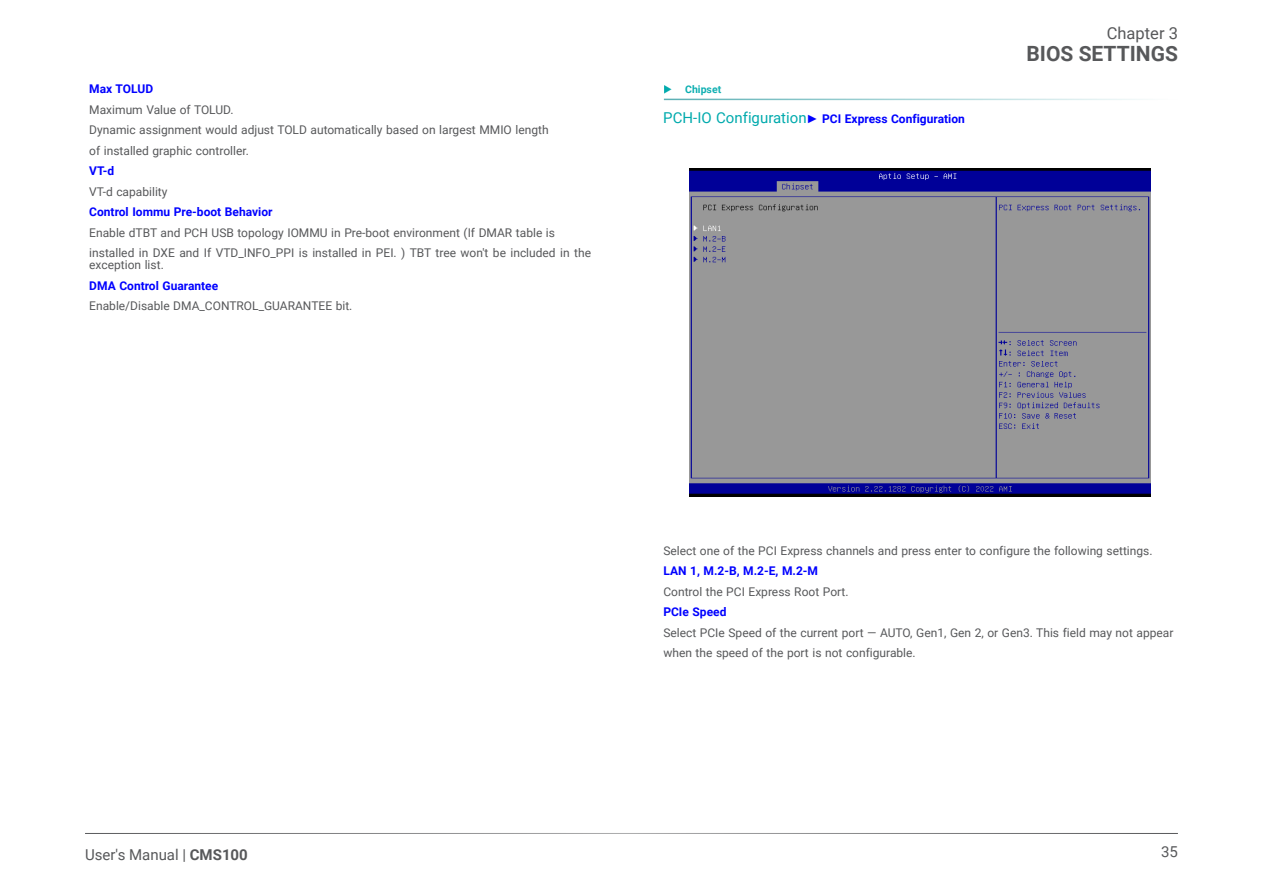
<style>
.page{position:relative;width:1263px;height:893px;background:#fff}
.page>*{position:absolute;margin:0;border:0;box-sizing:border-box;transform-origin:0 0}
.t1{font:700 21px "Roboto";color:#57585a}
.t2{font:16.5px "Roboto";color:#57585a}
.t3{font:15px "Roboto";color:#57585a}
.BIOS_Item{font:12px/12px "Roboto";color:#57585a}
.BIOS_Item-2{font:700 12px "Roboto";color:#00f}
.Heading_3{font:700 12px "Roboto";color:#00f}
.t4{font:700 10.5px "Roboto";color:#00aaad}
.s1{font-weight:400;font-size:15px;color:#00aaad}
.s2{font-family:"Tahoma"}
.s3{font-weight:700}
</style>
<div class="page">
<hr style="left:85px;top:833px;width:1093px;height:1px;background:#57585a">
<hr style="left:664px;top:99px;width:514px;height:1px;background:#2e9aa0">
<img style="left:689px;top:168px;width:461px;height:329px">
<p class="BIOS_Item-2" style="left:89px;top:81px;width:65px">Max TOLUD</p>
<p class="BIOS_Item" style="left:89px;top:103px;width:146px">Maximum Value of TOLUD.</p>
<p class="BIOS_Item" style="left:89px;top:123px;width:461px">Dynamic assignment would adjust TOLD automatically based on largest MMIO length</p>
<p class="BIOS_Item" style="left:89px;top:144px;width:161px">of installed graphic controller.</p>
<p class="BIOS_Item-2" style="left:89px;top:163px;width:27px">VT-d</p>
<p class="BIOS_Item" style="left:89px;top:185px;width:80px">VT-d capability</p>
<p class="BIOS_Item-2" style="left:89px;top:204px;width:185px">Control Iommu Pre-boot Behavior</p>
<p class="BIOS_Item" style="left:89px;top:226px;width:467px">Enable dTBT and PCH USB topology IOMMU in Pre-boot environment (If DMAR table is</p>
<p class="BIOS_Item" style="left:89px;top:247px;width:503px">installed in DXE and If VTD_INFO_PPI is installed in PEI. ) TBT tree won't be included in the exception list.</p>
<p class="BIOS_Item-2" style="left:89px;top:277px;width:130px">DMA Control Guarantee</p>
<p class="BIOS_Item" style="left:89px;top:300px;width:265px">Enable/Disable DMA_CONTROL_GUARANTEE bit.</p>
<p class="t4" style="left:685px;top:82px;width:38px">Chipset</p>
<p class="Heading_3" style="left:663px;top:110px;width:303px"><span class="s1">PCH-IO Configuration</span><span class="s2">►</span> PCI Express Configuration</p>
<h2 class="t2" style="left:1107px;top:21px;width:73px">Chapter 3</h2>
<h1 class="t1" style="left:1026px;top:39px;width:153px">BIOS SETTINGS</h1>
<p class="t3" style="left:85px;top:844px;width:164px">User's Manual | <span class="s3">CMS100</span></p>
<p class="BIOS_Item" style="left:663px;top:544px;width:491px">Select one of the PCI Express channels and press enter to configure the following settings.</p>
<p class="BIOS_Item-2" style="left:663px;top:562px;width:156px">LAN 1, M.2-B, M.2-E, M.2-M</p>
<p class="BIOS_Item" style="left:663px;top:585px;width:187px">Control the PCI Express Root Port.</p>
<p class="BIOS_Item-2" style="left:663px;top:603px;width:65px">PCIe Speed</p>
<p class="BIOS_Item" style="left:663px;top:626px;width:512px">Select PCIe Speed of the current port — AUTO, Gen1, Gen 2, or Gen3. This field may not appear</p>
<p class="BIOS_Item" style="left:663px;top:646px;width:254px">when the speed of the port is not configurable.</p>
<p class="t3" style="left:1161px;top:841px;width:18px">35</p>
</div>
